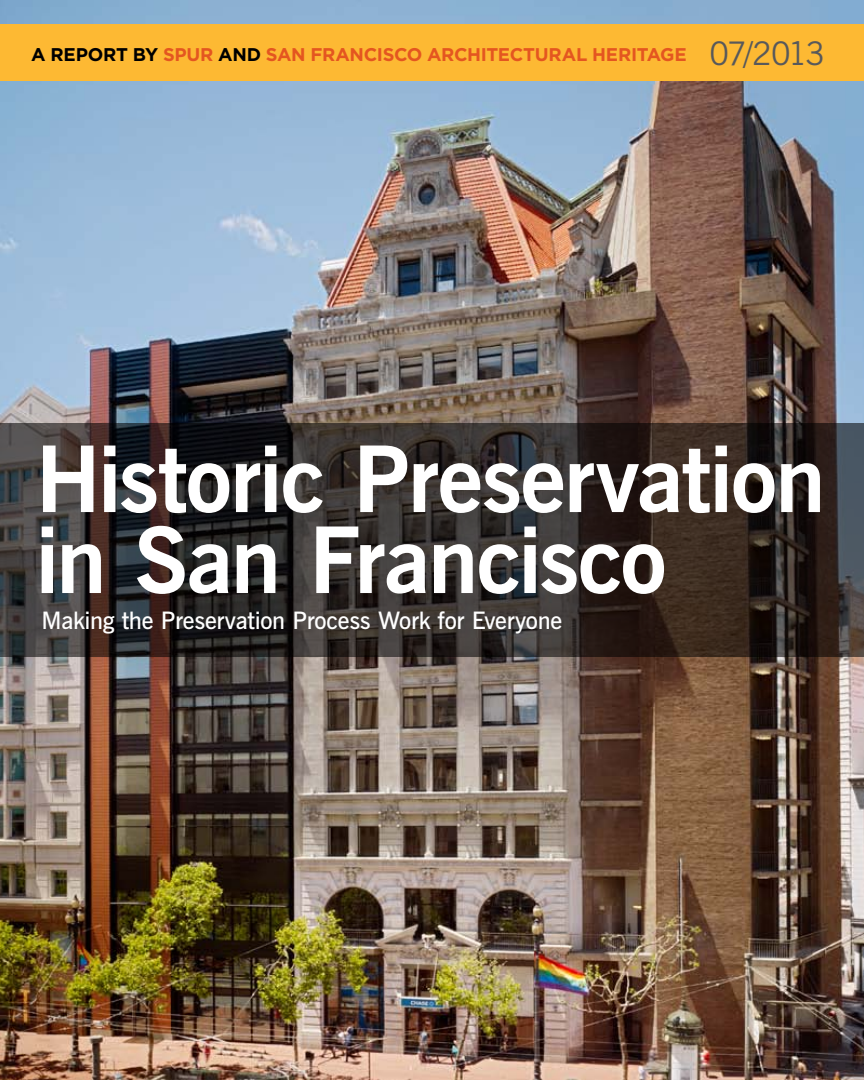
<style>
.page{position:relative;width:864px;height:1080px;background:#fff}
.page>*{position:absolute;margin:0;border:0;box-sizing:border-box;transform-origin:0 0}
.t1{font:700 91.5px/81px "News Gothic BT";letter-spacing:-.02em;color:#fff}
.t2{font:32.55px "News Gothic BT";letter-spacing:-.06em;color:#58595b}
.t3{font:600 24px "News Gothic BT";letter-spacing:-.01em;color:#fff}
.t4{font:700 18.3px "Gotham";letter-spacing:-.02em;color:#e45620}
.s1{color:#000}
</style>
<div class="page">
<img style="left:0;top:0;width:864px;height:1080px">
<div style="left:0;top:25px;width:864px;height:56px;background:#fdb933"></div>
<svg style="left:0;top:423px;width:864px;height:233px;background:#322b29"></svg>
<p class="t4" style="left:31px;top:43px;width:518px"><span class="s1">A REPORT BY</span> SPUR <span class="s1">AND</span> SAN FRANCISCO ARCHITECTURA</p>
<p class="t4" style="left:576px;top:43px;width:112px">L H ERITAGE</p>
<h2 class="t2" style="left:709px;top:34px;width:117px">07/2013</h2>
<h1 class="t1" style="left:36px;top:438px;width:792px">Historic Preservation in San Francisco</h1>
<h3 class="t3" style="left:42px;top:606px;width:522px">Making the Preservation Process Work for Everyone</h3>
</div>
